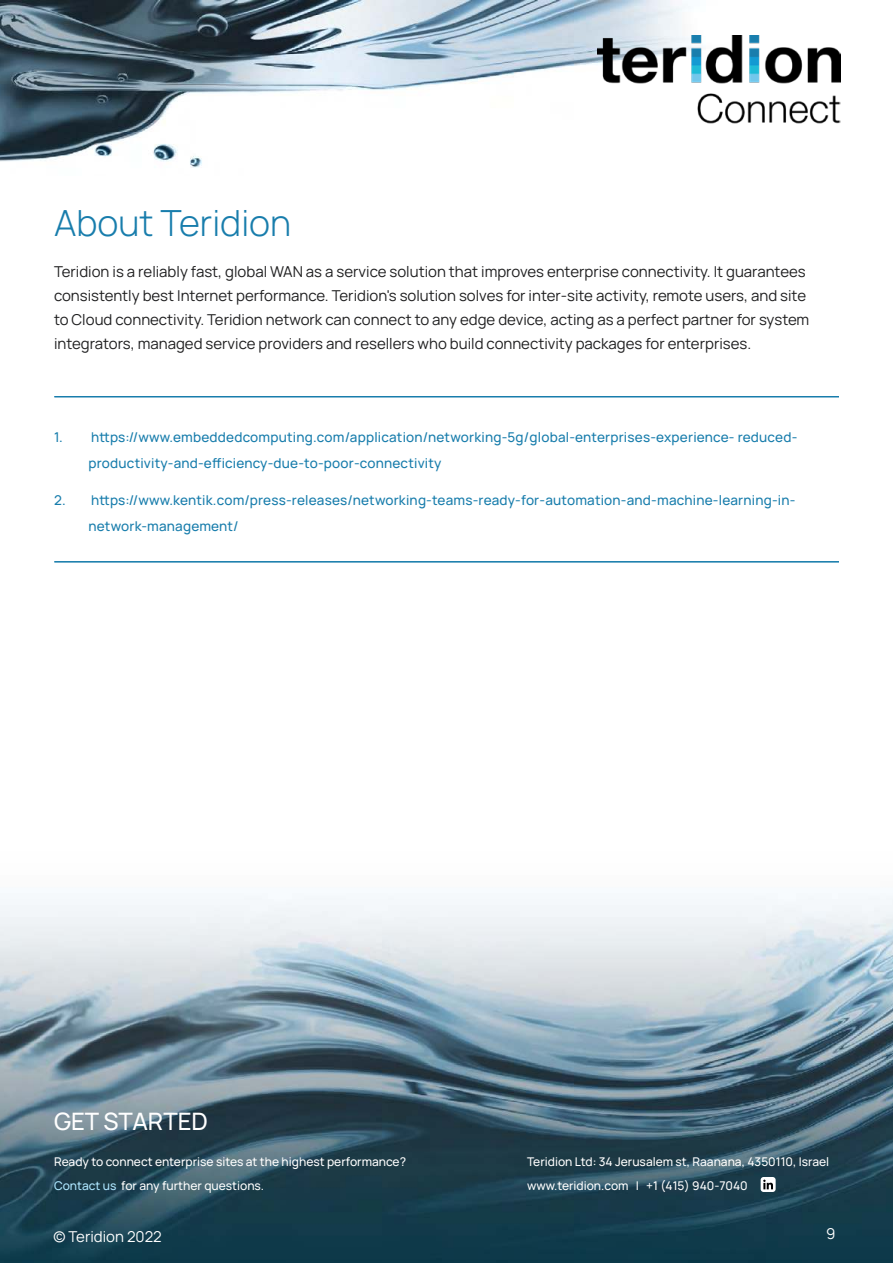
<style>
.page{position:relative;width:893px;height:1263px;background:#fff}
.page>*{position:absolute;margin:0;border:0;box-sizing:border-box;transform-origin:0 0}
.t1{font:300 36px "Manrope";color:#187dac}
.t2{font:500 24px "Manrope";color:#fff}
.t3{font:15px/24px "Manrope";color:#1f1f20}
.t4{font:15px "Manrope";color:#fff}
.t5{font:500 13.5px/25.5px "Manrope";letter-spacing:.015em;color:#187dac}
.t6{font:500 12px/24px "Manrope";color:#fff}
.s1{color:#afe7ff}
</style>
<div class="page">
<img style="left:0;top:896px;width:893px;height:367px">
<img style="left:0;top:0;width:841px;height:168px">
<div style="left:761px;top:1177px;width:15px;height:15px;background:#fff;border-radius:3px"></div>
<svg style="left:763px;top:1179px;width:10px;height:10px"></svg>
<img style="left:598px;top:36px;width:242px;height:95px">
<hr style="left:54px;top:396px;width:785px;height:1px;background:#187dac">
<hr style="left:54px;top:397px;width:785px;height:1px;background:#187dac">
<hr style="left:54px;top:561px;width:785px;height:1px;background:#187dac">
<hr style="left:54px;top:562px;width:785px;height:1px;background:#187dac">
<h1 class="t1" style="left:54px;top:210px;width:239px">About Teridion</h1>
<p class="t3" style="left:54px;top:258px;width:757px">Teridion is a reliably fast, global WAN as a service solution that improves enterprise connectivity. It guarantees consistently best Internet performance. Teridion's solution solves for inter-site activity, remote users, and site to Cloud connectivity. Teridion network can connect to any edge device, acting as a perfect partner for system integrators, managed service providers and resellers who build connectivity packages for enterprises.</p>
<p class="t5" style="left:89px;top:426px;width:710px;text-indent:-35px">1. https://www.embeddedcomputing.com/application/networking-5g/global-enterprises-experience- reduced&shy;productivity-and-efficiency-due-to-poor-connectivity</p>
<p class="t5" style="left:89px;top:489px;width:708px;text-indent:-35px">2. https://www.kentik.com/press-releases/networking-teams-ready-for-automation-and-machine-learning-in&shy;network-management/</p>
<h2 class="t2" style="left:54px;top:1107px;width:155px">GET STARTED</h2>
<p class="t6" style="left:54px;top:1150px;width:354px">Ready to connect enterprise sites at the highest performance?<br><span class="s1">Contact us</span> for any further questions.</p>
<p class="t6" style="left:527px;top:1150px;width:304px">Teridion Ltd: 34 Jerusalem st, Raanana, 4350110, Israel www.teridion.com | +1 (415) 940-7040</p>
<p class="t4" style="left:53px;top:1228px;width:110px">© Teridion 2022</p>
<p class="t4" style="left:826px;top:1222px;width:11px">9</p>
</div>
